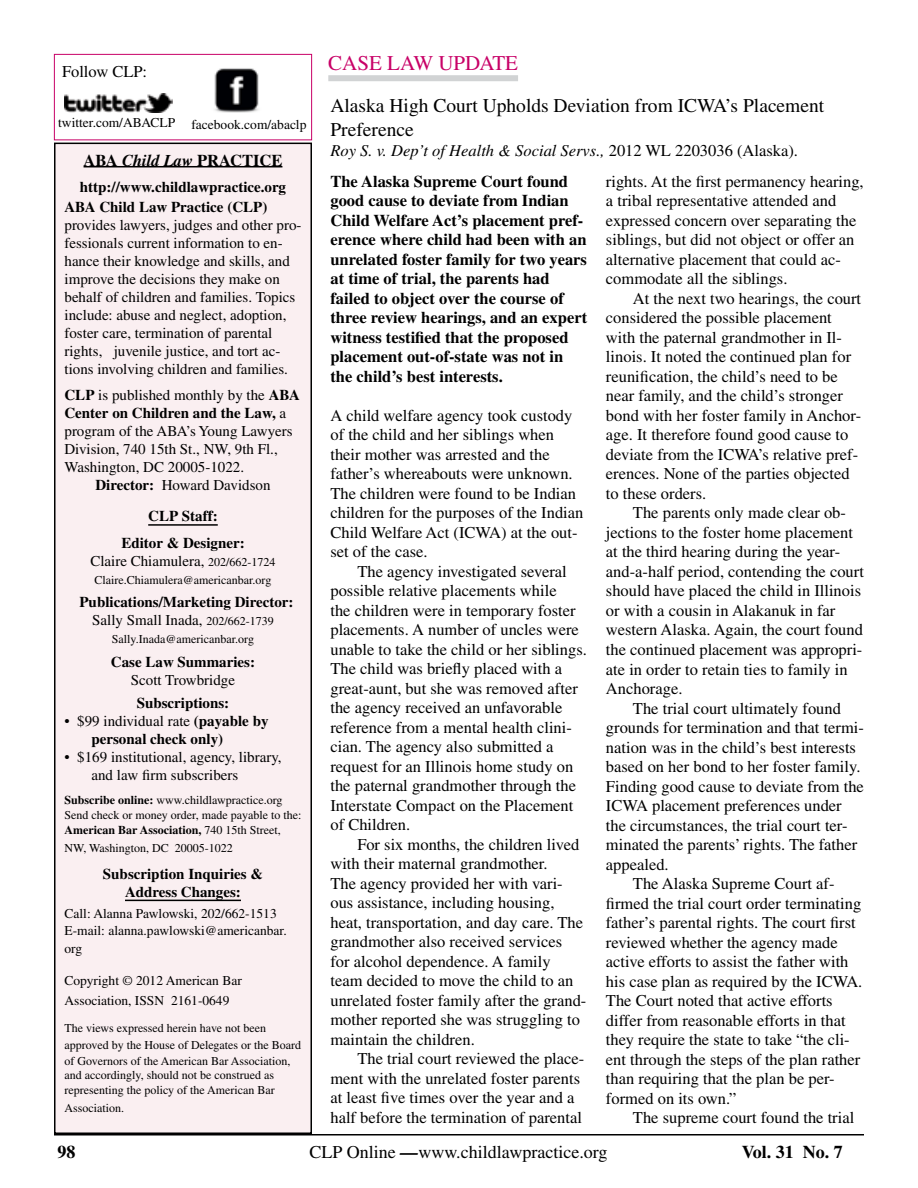
<style>
.page{position:relative;width:918px;height:1188px;background:#fff}
.page>*{position:absolute;margin:0;border:0;box-sizing:border-box;transform-origin:0 0}
.t1{font:21px "Times";color:#c80067}
.t2{font:19.5px/24px "Times";color:#000}
.t3{font:18px "Times";color:#000}
.t4{font:700 18px "Times";color:#000}
.t5{font:16.5px/19.5px "Times";color:#000}
.t6{font:700 16.5px/19.5px "Times";color:#000}
.t7{font:italic 16.5px "Times";color:#000}
.t8{font:15px/18px "Times";color:#000}
.t9{font:700 15px/18px "Times";color:#000;text-align:center}
.t10{font:13.5px/16.2px "Times";color:#000}
.t11{font:12px/15px "Times";color:#000}
.s1{font-style:italic}
.s2{font-weight:700}
.s3{font-weight:400}
.s4{font-size:12px}
.s5{font-weight:400;font-size:12px}
.s6{font-style:normal}
.s7{font-weight:700;font-style:italic}
</style>
<div class="page">
<hr style="left:54px;top:1134px;width:810px;height:2px;background:#000">
<div style="left:54px;top:54px;width:258px;height:86px;background:#fff;border:1px solid #c80067"></div>
<div style="left:55px;top:143px;width:256px;height:990px;background:#faeff1"></div>
<hr style="left:84px;top:166px;width:198px;height:1px;background:#000">
<hr style="left:148px;top:524px;width:70px;height:2px;background:#000">
<hr style="left:125px;top:900px;width:116px;height:1px;background:#000">
<div style="left:54px;top:143px;width:258px;height:991px;border:2px solid #000"></div>
<img style="left:64px;top:93px;width:108px;height:20px">
<img style="left:214px;top:68px;width:45px;height:45px">
<div style="left:328px;top:75px;width:190px;height:6px;background:#d1d3d4"></div>
<p class="t5" style="left:62px;top:62px;width:87px">Follow CLP:</p>
<p class="t10" style="left:58px;top:116px;width:250px">twitter.com/ABACLP facebook.com/abaclp</p>
<p class="t6" style="left:84px;top:150px;width:200px">ABA <span class="s1">Child Law</span> PRACTICE</p>
<p class="t9" style="left:65px;top:176px;width:223px;line-height:20.2px;text-align:left;text-indent:15px">http://www.childlawpractice.org<br>ABA Child Law Practice (CLP)</p>
<p class="t8" style="left:65px;top:216px;width:239px">provides lawyers, judges and other pro&shy;fessionals current information to en&shy;hance their knowledge and skills, and improve the decisions they make on behalf of children and families. Topics include: abuse and neglect, adoption, foster care, termination of parental rights, juvenile justice, and tort ac&shy;tions involving children and families.</p>
<p class="t8" style="left:65px;top:386px;width:237px"><span class="s2">CLP</span> is published monthly by the <span class="s2">ABA</span></p>
<p class="t9" style="left:65px;top:404px;width:223px">Center on Children and the Law, <span class="s3">a</span></p>
<p class="t8" style="left:65px;top:422px;width:230px">program of the ABA’s Young Lawyers</p>
<p class="t8" style="left:65px;top:440px;width:215px">Division, 740 15th St., NW, 9th Fl.,</p>
<p class="t8" style="left:65px;top:458px;width:181px">Washington, DC 20005-1022.</p>
<p class="t8" style="left:95px;top:476px;width:177px"><span class="s2">Director:</span> Howard Davidson</p>
<p class="t9" style="left:121px;top:503px;width:125px;line-height:26.7px">CLP Staff:<br>Editor &amp; Designer:</p>
<p class="t8" style="left:90px;top:552px;width:187px">Claire Chiamulera, <span class="s4">202/662-1724</span></p>
<p class="t11" style="left:95px;top:572px;width:178px">Claire.Chiamulera@americanbar.org</p>
<p class="t9" style="left:80px;top:593px;width:216px">Publications/Marketing Director:<br><span class="s3">Sally Small Inada,</span> <span class="s5">202/662-1739</span></p>
<p class="t11" style="left:112px;top:632px;width:144px">Sally.Inada@americanbar.org</p>
<p class="t9" style="left:111px;top:652px;width:146px">Case Law Summaries:</p>
<p class="t8" style="left:131px;top:671px;width:106px">Scott Trowbridge</p>
<p class="t9" style="left:137px;top:694px;width:94px">Subscriptions:</p>
<p class="t9" style="left:92px;top:712px;width:179px;text-align:left;text-indent:-27px"><span class="s3">• $99 individual rate</span> (payable by personal check only)</p>
<p class="t8" style="left:92px;top:748px;width:192px;text-indent:-27px">• $169 institutional, agency, library, and law firm subscribers</p>
<p class="t11" style="left:64px;top:793px;width:238px"><span class="s2">Subscribe online:</span> www.childlawpractice.org<br>Send check or money order, made payable to the:<br><span class="s2">American Bar Association,</span> 740 15th Street,</p>
<p class="t11" style="left:64px;top:841px;width:170px">NW, Washington, DC 20005-1022</p>
<p class="t9" style="left:103px;top:864px;width:162px">Subscription Inquiries &amp;<br>Address Changes:</p>
<p class="t10" style="left:64px;top:906px;width:224px">Call: Alanna Pawlowski, 202/662-1513<br>E-mail: alanna.pawlowski@americanbar.</p>
<p class="t10" style="left:64px;top:940px;width:19px">org</p>
<p class="t10" style="left:64px;top:971px;width:179px;line-height:19.5px">Copyright © 2012 American Bar<br>Association, ISSN 2161-0649</p>
<p class="t11" style="left:64px;top:1020px;width:238px;line-height:16.5px">The views expressed herein have not been approved by the House of Delegates or the Board of Governors of the American Bar Association,</p>
<p class="t11" style="left:64px;top:1068px;width:212px;line-height:14.4px">and accordingly, should not be construed as representing the policy of the American Bar</p>
<p class="t11" style="left:64px;top:1100px;width:61px">Association.</p>
<p class="t1" style="left:328px;top:52px;width:191px">Cas e Law Update</p>
<p class="t2" style="left:330px;top:94px;width:495px">Alaska High Court Upholds Deviation from ICWA’s Placement<br>Preference</p>
<p class="t7" style="left:330px;top:141px;width:469px">Roy S. v. Dep’t of Health &amp; Social Servs., <span class="s6">2012 WL 2203036 (Alaska).</span></p>
<p class="t6" style="left:330px;top:171px;width:258px">The Alaska Supreme Court found good cause to deviate from Indian Child Welfare Act’s placement pref&shy;erence where child had been with an unrelated foster family for two years at time of trial, the parents had failed to object over the course of three review hearings, and an expert witness testified that the proposed placement out-of-state was not in the child’s best interests.</p>
<p class="t5" style="left:330px;top:405px;width:254px">A child welfare agency took custody of the child and her siblings when their mother was arrested and the father’s whereabouts were unknown.<br>The children were found to be Indian children for the purposes of the Indian<br>Child Welfare Act (ICWA) at the out&shy;set of the case.</p>
<p class="t5" style="left:330px;top:561px;width:258px;text-indent:27px">The agency investigated several possible relative placements while<br>the children were in temporary foster placements. A number of uncles were unable to take the child or her siblings.<br>The child was briefly placed with a great-aunt, but she was removed after the agency received an unfavorable reference from a mental health clini&shy;cian. The agency also submitted a request for an Illinois home study on the paternal grandmother through the Interstate Compact on the Placement of Children.</p>
<p class="t5" style="left:330px;top:835px;width:257px;text-indent:27px">For six months, the children lived with their maternal grandmother.<br>The agency provided her with vari&shy;ous assistance, including housing, heat, transportation, and day care. The grandmother also received services<br>for alcohol dependence. A family team decided to move the child to an unrelated foster family after the grand&shy;mother reported she was struggling to maintain the children.</p>
<p class="t5" style="left:330px;top:1049px;width:255px;text-indent:27px">The trial court reviewed the place&shy;ment with the unrelated foster parents at least five times over the year and a half before the termination of parental</p>
<p class="t5" style="left:606px;top:172px;width:259px">rights. At the first permanency hearing, a tribal representative attended and expressed concern over separating the siblings, but did not object or offer an alternative placement that could ac&shy;commodate all the siblings.</p>
<p class="t5" style="left:606px;top:289px;width:257px;text-indent:27px">At the next two hearings, the court considered the possible placement with the paternal grandmother in Il&shy;linois. It noted the continued plan for reunification, the child’s need to be near family, and the child’s stronger bond with her foster family in Anchor&shy;age. It therefore found good cause to deviate from the ICWA’s relative pref&shy;erences. None of the parties objected to these orders.</p>
<p class="t5" style="left:606px;top:503px;width:259px;text-indent:27px">The parents only made clear ob&shy;jections to the foster home placement at the third hearing during the year&shy;and-a-half period, contending the court should have placed the child in Illinois or with a cousin in Alakanuk in far western Alaska. Again, the court found the continued placement was appropri&shy;ate in order to retain ties to family in Anchorage.</p>
<p class="t5" style="left:633px;top:698px;width:210px">The trial court ultimately found</p>
<p class="t5" style="left:606px;top:718px;width:260px">grounds for termination and that termi-</p>
<p class="t5" style="left:606px;top:737px;width:252px">nation was in the child’s best interests</p>
<p class="t5" style="left:606px;top:757px;width:256px">based on her bond to her foster family.</p>
<p class="t5" style="left:606px;top:776px;width:259px">Finding good cause to deviate from the</p>
<p class="t5" style="left:606px;top:796px;width:237px">ICWA placement preferences under</p>
<p class="t5" style="left:606px;top:815px;width:243px">the circumstances, the trial court ter-</p>
<p class="t5" style="left:606px;top:835px;width:253px">minated the parents’ rights. The father</p>
<p class="t5" style="left:606px;top:854px;width:64px">appealed.</p>
<p class="t5" style="left:633px;top:874px;width:203px">The Alaska Supreme Court af-</p>
<p class="t5" style="left:606px;top:893px;width:257px">firmed the trial court order terminating</p>
<p class="t5" style="left:606px;top:913px;width:251px">father’s parental rights. The court first</p>
<p class="t5" style="left:606px;top:932px;width:233px">reviewed whether the agency made</p>
<p class="t5" style="left:606px;top:952px;width:244px">active efforts to assist the father with</p>
<p class="t5" style="left:606px;top:971px;width:258px">his case plan as required by the ICWA.</p>
<p class="t5" style="left:606px;top:991px;width:228px">The Court noted that active efforts</p>
<p class="t5" style="left:606px;top:1010px;width:241px">differ from reasonable efforts in that</p>
<p class="t5" style="left:606px;top:1030px;width:245px">they require the state to take “the cli-</p>
<p class="t5" style="left:606px;top:1049px;width:256px">ent through the steps of the plan rather</p>
<p class="t5" style="left:606px;top:1069px;width:230px">than requiring that the plan be per-</p>
<p class="t5" style="left:606px;top:1088px;width:132px">formed on its own.”</p>
<p class="t5" style="left:633px;top:1108px;width:223px">The supreme court found the trial</p>
<p class="t4" style="left:57px;top:1141px;width:19px">98</p>
<p class="t3" style="left:309px;top:1142px;width:300px">CLP Online <span class="s7">—</span>www.childlawpractice.org</p>
<p class="t4" style="left:742px;top:1141px;width:103px">Vol. 31 No. 7</p>
</div>
